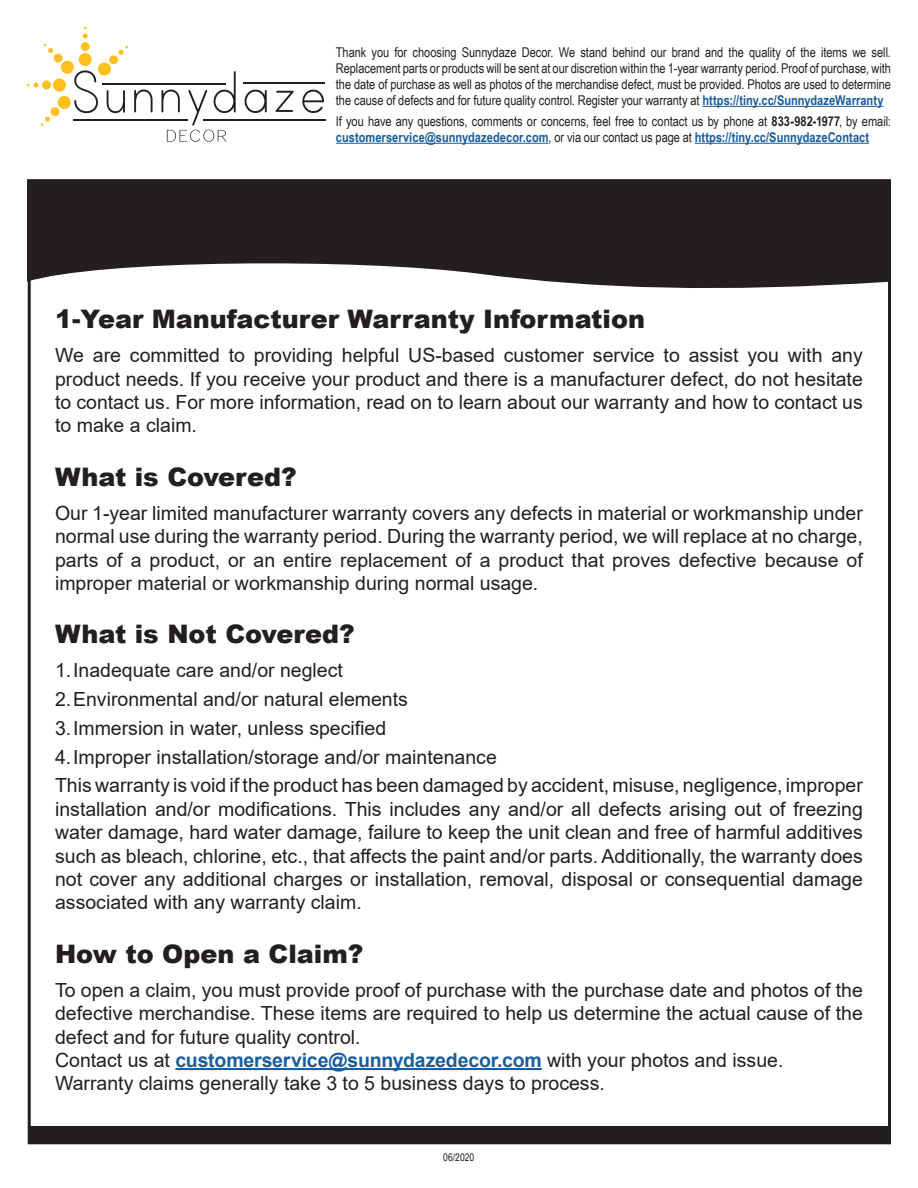
<style>
.page{position:relative;width:918px;height:1188px;background:#fff}
.page>*{position:absolute;margin:0;border:0;box-sizing:border-box;transform-origin:0 0}
.t1{font:900 25.5px "Arial";color:#231f20}
.t2{font:19.5px/23.4px "Arial";color:#231f20;text-align:justify}
.Warranty_Text{font:13.5px/15.9px "Arial Narrow";letter-spacing:-.005em;color:#231f20;text-align:justify}
.t3{font:10.5px "Arial Narrow";color:#231f20}
.s1{font-weight:700;color:#175d9e}
.s2{font-weight:700}
</style>
<div class="page">
<svg style="left:27px;top:179px;width:863px;height:114px;background:#454142"></svg>
<div style="left:28px;top:1126px;width:863px;height:18px;background:#231f20"></div>
<hr style="left:175px;top:1068px;width:367px;height:2px;background:#175d9e">
<svg style="left:134px;top:90px;width:19px;height:22px"></svg>
<svg style="left:245px;top:90px;width:22px;height:23px"></svg>
<svg style="left:276px;top:91px;width:18px;height:21px"></svg>
<svg style="left:302px;top:90px;width:22px;height:23px"></svg>
<svg style="left:81px;top:42px;width:9px;height:9px"></svg>
<svg style="left:83px;top:27px;width:5px;height:11px"></svg>
<svg style="left:27px;top:44px;width:101px;height:82px"></svg>
<hr style="left:244px;top:83px;width:81px;height:1px;background:#231f20">
<hr style="left:102px;top:83px;width:124px;height:1px;background:#231f20">
<hr style="left:73px;top:119px;width:115px;height:1px;background:#231f20">
<hr style="left:203px;top:119px;width:122px;height:1px;background:#231f20">
<svg style="left:161px;top:71px;width:75px;height:71px"></svg>
<hr style="left:702px;top:106px;width:182px;height:1px;background:#175d9e">
<hr style="left:336px;top:143px;width:213px;height:1px;background:#175d9e">
<hr style="left:695px;top:143px;width:174px;height:1px;background:#175d9e">
<p class="Warranty_Text" style="left:336px;top:44px;width:557px">Thank you for choosing Sunnydaze Decor. We stand behind our brand and the quality of the items we sell.<br>Replacement parts or products will be sent at our discretion within the 1-year warranty period. Proof of purchase, with the date of purchase as well as photos of the merchandise defect, must be provided. Photos are used to determine the cause of defects and for future quality control. Register your warranty at <span class="s1">https://tiny.cc/SunnydazeWarranty</span></p>
<p class="Warranty_Text" style="left:336px;top:112px;width:557px">If you have any questions, comments or concerns, feel free to contact us by phone at <span class="s2">833-982-1977</span>, by email: <span class="s1">customerservice@sunnydazedecor.com</span>, or via our contact us page at <span class="s1">https://tiny.cc/SunnydazeContact</span></p>
<p class="t1" style="left:55px;top:300px;width:591px">1-Year Manufacturer Warranty Information</p>
<p class="t2" style="left:55px;top:344px;width:809px">We are committed to providing helpful US-based customer service to assist you with any product needs. If you receive your product and there is a manufacturer defect, do not hesitate to contact us. For more information, read on to learn about our warranty and how to contact us to make a claim.</p>
<p class="t1" style="left:55px;top:458px;width:243px">What is Covered?</p>
<p class="t2" style="left:55px;top:501px;width:809px">Our 1-year limited manufacturer warranty covers any defects in material or workmanship under normal use during the warranty period. During the warranty period, we will replace at no charge, parts of a product, or an entire replacement of a product that proves defective because of improper material or workmanship during normal usage.</p>
<p class="t1" style="left:55px;top:615px;width:301px">What is Not Covered?</p>
<p class="t2" style="left:55px;top:659px;width:289px">1.Inadequate care and/or neglect</p>
<p class="t2" style="left:55px;top:687px;width:354px">2.Environmental and/or natural elements</p>
<p class="t2" style="left:55px;top:716px;width:333px">3.Immersion in water, unless specified</p>
<p class="t2" style="left:55px;top:745px;width:443px">4.Improper installation/storage and/or maintenance</p>
<p class="t2" style="left:55px;top:774px;width:809px">This warranty is void if the product has been damaged by accident, misuse, negligence, improper installation and/or modifications. This includes any and/or all defects arising out of freezing water damage, hard water damage, failure to keep the unit clean and free of harmful additives such as bleach, chlorine, etc., that affects the paint and/or parts. Additionally, the warranty does not cover any additional charges or installation, removal, disposal or consequential damage associated with any warranty claim.</p>
<p class="t1" style="left:55px;top:935px;width:310px">How to Open a Claim?</p>
<p class="t2" style="left:55px;top:978px;width:809px">To open a claim, you must provide proof of purchase with the purchase date and photos of the defective merchandise. These items are required to help us determine the actual cause of the defect and for future quality control.</p>
<p class="t2" style="left:55px;top:1048px;width:730px">Contact us at <span class="s1">customerservice@sunnydazedecor.com</span> with your photos and issue.</p>
<p class="t2" style="left:55px;top:1072px;width:551px">Warranty claims generally take 3 to 5 business days to process.</p>
<p class="t3" style="left:443px;top:1150px;width:33px">06/2020</p>
</div>
